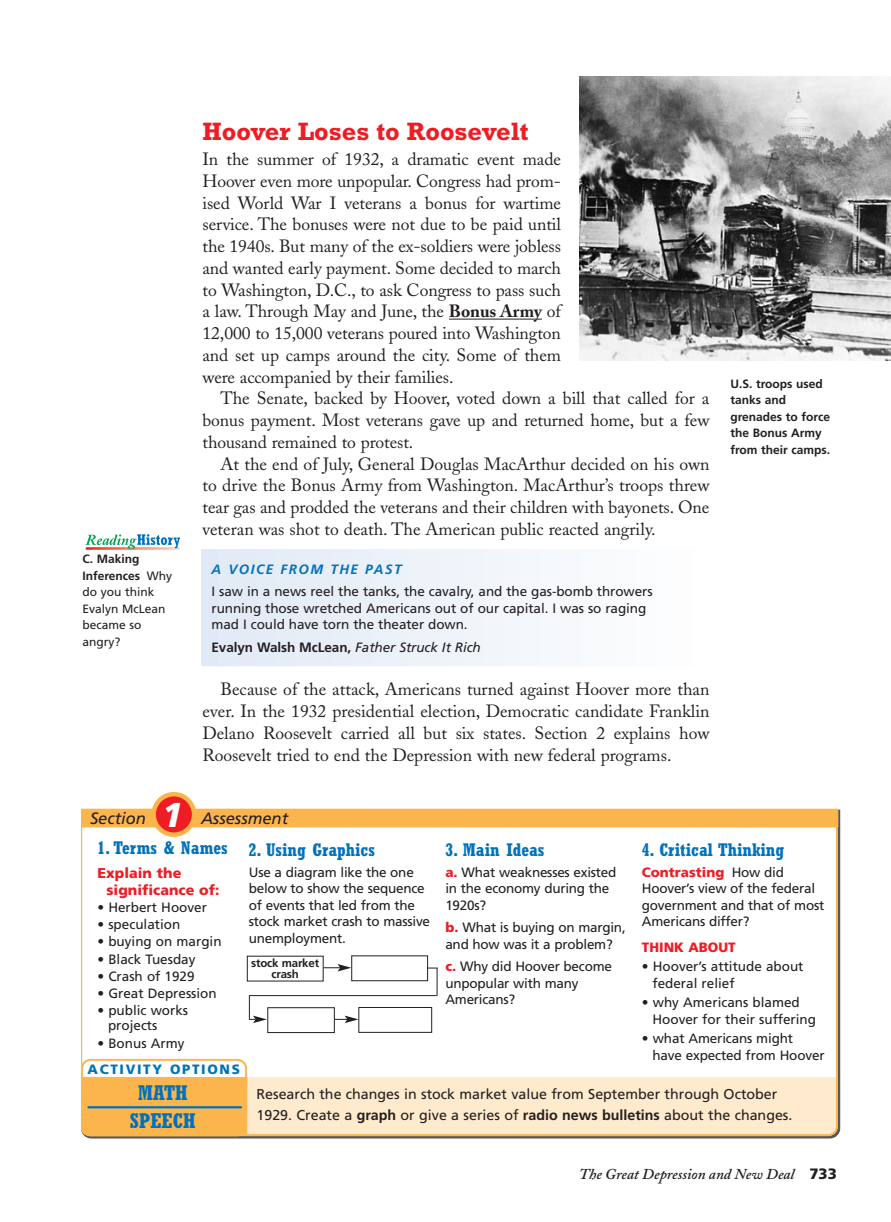
<style>
.page{position:relative;width:891px;height:1222px;background:#fff}
.page>*{position:absolute;margin:0;border:0;box-sizing:border-box;transform-origin:0 0}
.t1{font:italic 900 34.5px "Frutiger";color:#fff}
.t2{font:700 25.5px "Rockwell";color:#ee1d23}
.t3{font:700 condensed 21px/28.3px "Rockwell";color:#0072bc;text-align:center}
.t4{font:700 condensed 18px "Rockwell";color:#0072bc}
.t5{font:17.7px/21.8px "Adobe Caslon";color:#231f20;text-align:justify}
.t6{font:italic 16.5px "Frutiger";color:#231f20}
.t7{font:italic 600 15px "Adobe Caslon";color:#231f20}
.t8{font:14.25px/20.2px "Frutiger";color:#231f20}
.t9{font:900 14.25px/16.5px "Frutiger";color:#ee1d23}
.t10{font:13.5px/16.5px "Frutiger";letter-spacing:-.01em;color:#231f20}
.t11{font:700 13.5px "Frutiger";letter-spacing:-.005em;color:#231f20}
.t12{font:italic 700 13.5px "Frutiger";letter-spacing:.11em;color:#0072bc}
.t13{font:900 13.5px "Frutiger";letter-spacing:.12em;color:#0072bc}
.t14{font:900 13.5px "Frutiger";color:#ee1d23}
.t15{font:700 12px/16.5px "Frutiger";color:#231f20}
.t16{font:12px/16.5px "Frutiger";color:#231f20}
.t17{font:700 11.55px/11.6px "Frutiger";letter-spacing:-.015em;color:#231f20;text-align:center}
.s1{font-weight:700}
.s2{font-weight:400;font-style:italic}
.s3{font-weight:900;color:#ee1d23}
.s4{font-family:"Frutiger";font-weight:900;font-style:normal}
</style>
<div class="page">
<div style="left:204px;top:549px;width:10px;height:117px;background:#e1e9f6"></div>
<div style="left:223px;top:549px;width:10px;height:117px;background:#e3ebf6"></div>
<div style="left:242px;top:549px;width:10px;height:117px;background:#e4ebf6"></div>
<div style="left:261px;top:549px;width:10px;height:117px;background:#e4ecf7"></div>
<div style="left:280px;top:549px;width:10px;height:117px;background:#e5edf7"></div>
<div style="left:299px;top:549px;width:10px;height:117px;background:#e7eef8"></div>
<div style="left:318px;top:549px;width:10px;height:117px;background:#e8eef8"></div>
<div style="left:337px;top:549px;width:10px;height:117px;background:#e9eff8"></div>
<div style="left:356px;top:549px;width:10px;height:117px;background:#eaf0f8"></div>
<div style="left:375px;top:549px;width:10px;height:117px;background:#ebf1f9"></div>
<div style="left:394px;top:549px;width:10px;height:117px;background:#ecf2f9"></div>
<div style="left:413px;top:549px;width:10px;height:117px;background:#edf3f9"></div>
<div style="left:432px;top:549px;width:10px;height:117px;background:#eef3f9"></div>
<div style="left:451px;top:549px;width:10px;height:117px;background:#eff4fa"></div>
<div style="left:470px;top:549px;width:10px;height:117px;background:#f0f5fa"></div>
<div style="left:489px;top:549px;width:10px;height:117px;background:#f2f6fb"></div>
<div style="left:508px;top:549px;width:10px;height:117px;background:#f3f6fb"></div>
<div style="left:527px;top:549px;width:10px;height:117px;background:#f4f7fc"></div>
<div style="left:546px;top:549px;width:10px;height:117px;background:#f5f8fc"></div>
<div style="left:565px;top:549px;width:10px;height:117px;background:#f6f8fc"></div>
<div style="left:584px;top:549px;width:10px;height:117px;background:#f7fafc"></div>
<div style="left:603px;top:549px;width:10px;height:117px;background:#f9fafc"></div>
<div style="left:622px;top:549px;width:10px;height:117px;background:#fafbfd"></div>
<div style="left:641px;top:549px;width:10px;height:117px;background:#fbfcfd"></div>
<hr style="left:449px;top:319px;width:71px;height:1px;background:#231f20">
<svg style="left:520px;top:319px;width:22px;height:1px"></svg>
<div style="left:81px;top:809px;width:757px;height:18px;background:#fcb54c"></div>
<div style="left:247px;top:1078px;width:591px;height:58px;background:#feeacc"></div>
<div style="left:81px;top:809px;width:757px;height:327px;border:2px solid #fcb54c;border-radius:9px"></div>
<div style="left:81px;top:1059px;width:166px;height:77px;background:#fff;border:2px solid #fcb54c;border-radius:9px"></div>
<div style="left:81px;top:1077px;width:166px;height:59px;background:#fcb54c"></div>
<hr style="left:87px;top:1106px;width:155px;height:2px;background:#0072bc">
<svg style="left:151px;top:792px;width:45px;height:45px"></svg>
<img style="left:579px;top:76px;width:312px;height:285px">
<div style="left:267px;top:1007px;width:68px;height:26px;border:1px solid #231f20"></div>
<div style="left:351px;top:955px;width:77px;height:26px;border:1px solid #231f20"></div>
<div style="left:359px;top:1007px;width:73px;height:26px;border:1px solid #231f20"></div>
<svg style="left:323px;top:964px;width:28px;height:7px"></svg>
<svg style="left:335px;top:1016px;width:24px;height:7px"></svg>
<svg style="left:428px;top:968px;width:10px;height:28px"></svg>
<hr style="left:250px;top:995px;width:187px;height:1px;background:#231f20">
<svg style="left:249px;top:995px;width:18px;height:28px"></svg>
<svg style="left:86px;top:547px;width:94px;height:3px"></svg>
<svg style="left:85px;top:534px;width:95px;height:15px"></svg>
<p class="t16" style="left:82px;top:551px;width:91px"><span class="s1">C. Making<br>Inferences</span> Why do you think<br>Evalyn McLean became so angry?</p>
<h2 class="t2" style="left:202px;top:123px;width:328px">Hoover Loses to Roosevelt</h2>
<p class="t5" style="left:202px;top:150px;width:360px">In the summer of 1932, a dramatic event made Hoover even more unpopular. Congress had prom&shy;ised World War I veterans a bonus for wartime service. The bonuses were not due to be paid until the 1940s. But many of the ex-soldiers were jobless and wanted early payment. Some decided to march to Washington, D.C., to ask Congress to pass such a law. Through May and June, the <span class="s1">Bonus Army</span> of 12,000 to 15,000 veterans poured into Washington and set up camps around the city. Some of them were accompanied by their families.</p>
<p class="t5" style="left:202px;top:390px;width:509px;text-indent:18px">The Senate, backed by Hoover, voted down a bill that called for a bonus payment. Most veterans gave up and returned home, but a few thousand remained to protest.</p>
<p class="t5" style="left:202px;top:455px;width:509px;text-indent:18px">At the end of July, General Douglas MacArthur decided on his own to drive the Bonus Army from Washington. MacArthur’s troops threw tear gas and prodded the veterans and their children with bayonets. One veteran was shot to death. The American public reacted angrily.</p>
<p class="t12" style="left:212px;top:564px;width:192px">A VOICE FROM THE PAST</p>
<p class="t10" style="left:212px;top:584px;width:443px">I saw in a news reel the tanks, the cavalry, and the gas-bomb throwers running those wretched Americans out of our capital. I was so raging mad I could have torn the theater down.</p>
<p class="t11" style="left:212px;top:642px;width:271px">Evalyn Walsh McLean, <span class="s2">Father Struck It Rich</span></p>
<p class="t5" style="left:202px;top:681px;width:509px;text-indent:18px">Because of the attack, Americans turned against Hoover more than ever. In the 1932 presidential election, Democratic candidate Franklin Delano Roosevelt carried all but six states. Section 2 explains how Roosevelt tried to end the Depression with new federal programs.</p>
<h1 class="t1" style="left:162px;top:801px;width:23px">1</h1>
<p class="t6" style="left:90px;top:811px;width:57px">Section</p>
<p class="t6" style="left:201px;top:811px;width:89px">Assessment</p>
<p class="t15" style="left:730px;top:376px;width:101px">U.S. troops used tanks and grenades to force the Bonus Army from their camps.</p>
<p class="t4" style="left:98px;top:841px;width:132px">1. Terms &amp; Names</p>
<p class="t9" style="left:107px;top:866px;width:114px;text-indent:-9px">Explain the significance of:</p>
<p class="t10" style="left:98px;top:900px;width:111px">• Herbert Hoover</p>
<p class="t10" style="left:98px;top:917px;width:84px">• speculation</p>
<p class="t10" style="left:98px;top:934px;width:126px">• buying on margin</p>
<p class="t10" style="left:98px;top:952px;width:100px">• Black Tuesday</p>
<p class="t10" style="left:98px;top:969px;width:99px">• Crash of 1929</p>
<p class="t10" style="left:98px;top:986px;width:121px">• Great Depression</p>
<p class="t10" style="left:108px;top:1004px;width:82px;line-height:15px;text-indent:-11px">• public works projects</p>
<p class="t10" style="left:98px;top:1036px;width:88px">• Bonus Army</p>
<p class="t4" style="left:249px;top:843px;width:128px">2. Using Graphics</p>
<p class="t10" style="left:249px;top:865px;width:183px">Use a diagram like the one below to show the sequence of events that led from the stock market crash to massive unemployment.</p>
<p class="t4" style="left:445px;top:843px;width:101px">3. Main Ideas</p>
<p class="t10" style="left:445px;top:865px;width:173px"><span class="s3">a.</span> What weaknesses existed in the economy during the<br>1920s?</p>
<p class="t10" style="left:445px;top:920px;width:182px"><span class="s3">b.</span> What is buying on margin, and how was it a problem?</p>
<p class="t10" style="left:445px;top:959px;width:168px"><span class="s3">c.</span> Why did Hoover become unpopular with many<br>Americans?</p>
<p class="t4" style="left:642px;top:843px;width:144px">4. Critical Thinking</p>
<p class="t10" style="left:642px;top:865px;width:184px"><span class="s3">Contrasting</span> How did<br>Hoover’s view of the federal government and that of most<br>Americans differ?</p>
<p class="t14" style="left:642px;top:942px;width:95px">THINK ABOUT</p>
<p class="t10" style="left:652px;top:959px;width:153px;text-indent:-11px">• Hoover’s attitude about federal relief</p>
<p class="t10" style="left:652px;top:995px;width:165px;text-indent:-11px">• why Americans blamed<br>Hoover for their suffering</p>
<p class="t10" style="left:652px;top:1031px;width:174px;text-indent:-11px">• what Americans might have expected from Hoover</p>
<p class="t17" style="left:251px;top:958px;width:69px">stock market crash</p>
<p class="t13" style="left:88px;top:1064px;width:154px">ACTIVITY OPTIONS</p>
<p class="t3" style="left:130px;top:1081px;width:67px">MATH<br>SPEECH</p>
<p class="t8" style="left:256px;top:1085px;width:537px">Research the changes in stock market value from September through October<br>1929. Create a <span class="s1">graph</span> or give a series of <span class="s1">radio news bulletins</span> about the changes.</p>
<p class="t7" style="left:579px;top:1168px;width:259px">The Great Depression and New Deal <span class="s4">733</span></p>
</div>
